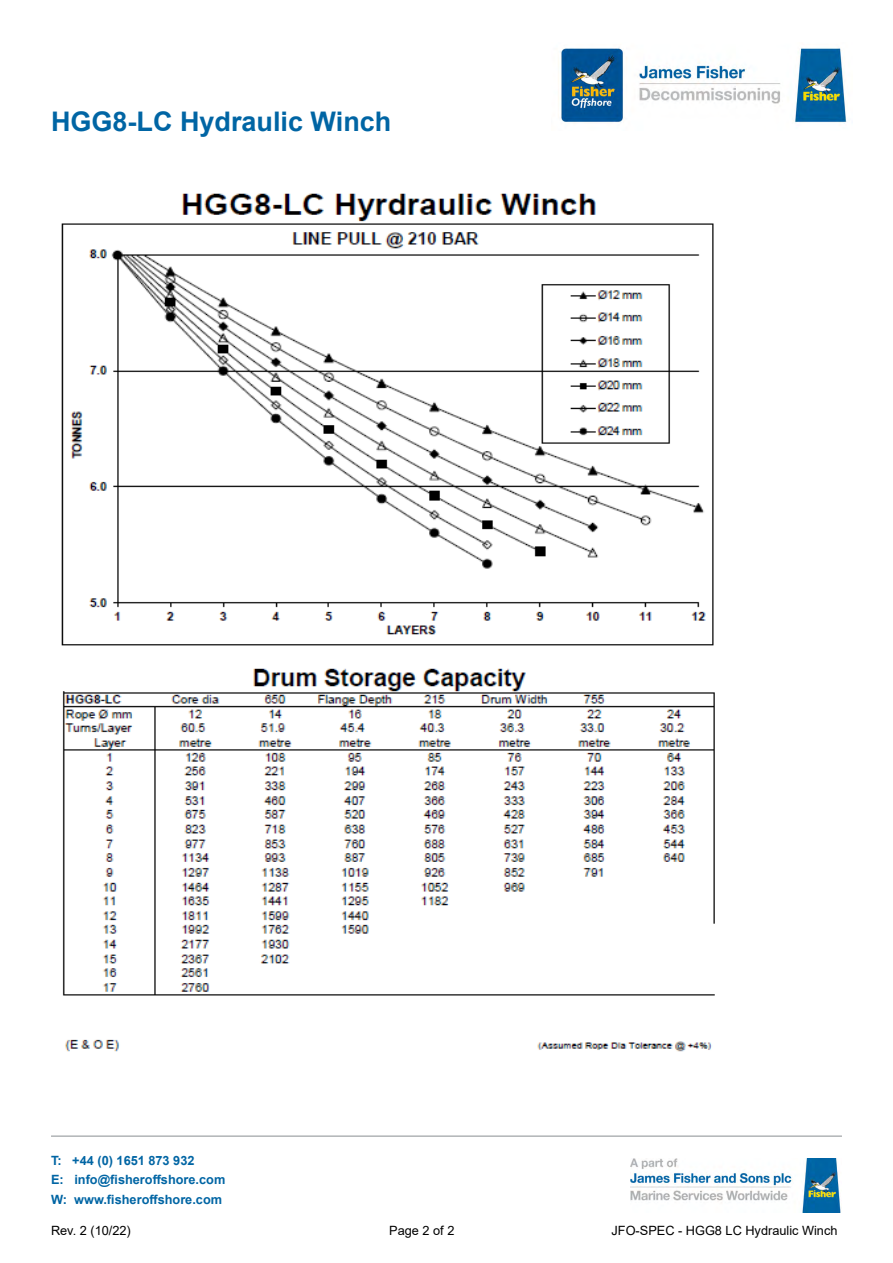
<style>
.page{position:relative;width:893px;height:1263px;background:#fff}
.page>*{position:absolute;margin:0;border:0;box-sizing:border-box;transform-origin:0 0}
.t1{font:700 27px "Arial";color:#0065a4}
.t2{font:700 12.75px/19.5px "Arial";color:#0065a4}
.t3{font:12.75px "Arial";color:#000}
</style>
<div class="page">
<img style="left:61px;top:193px;width:654px;height:859px">
<hr style="left:51px;top:1135px;width:791px;height:2px;background:#b1b4b6">
<img style="left:631px;top:1158px;width:210px;height:54px">
<img style="left:558px;top:48px;width:289px;height:76px">
<h1 class="t1" style="left:51px;top:102px;width:342px">HGG8-LC Hydraulic Winch</h1>
<p class="t2" style="left:51px;top:1150px;width:176px">T: +44 (0) 1651 873 932<br>E: info@fisheroffshore.com<br>W: www.fisheroffshore.com</p>
<p class="t3" style="left:51px;top:1221px;width:81px">Rev. 2 (10/22)</p>
<p class="t3" style="left:389px;top:1221px;width:67px">Page 2 of 2</p>
<p class="t3" style="left:611px;top:1221px;width:227px">JFO-SPEC - HGG8 LC Hydraulic Winch</p>
</div>
